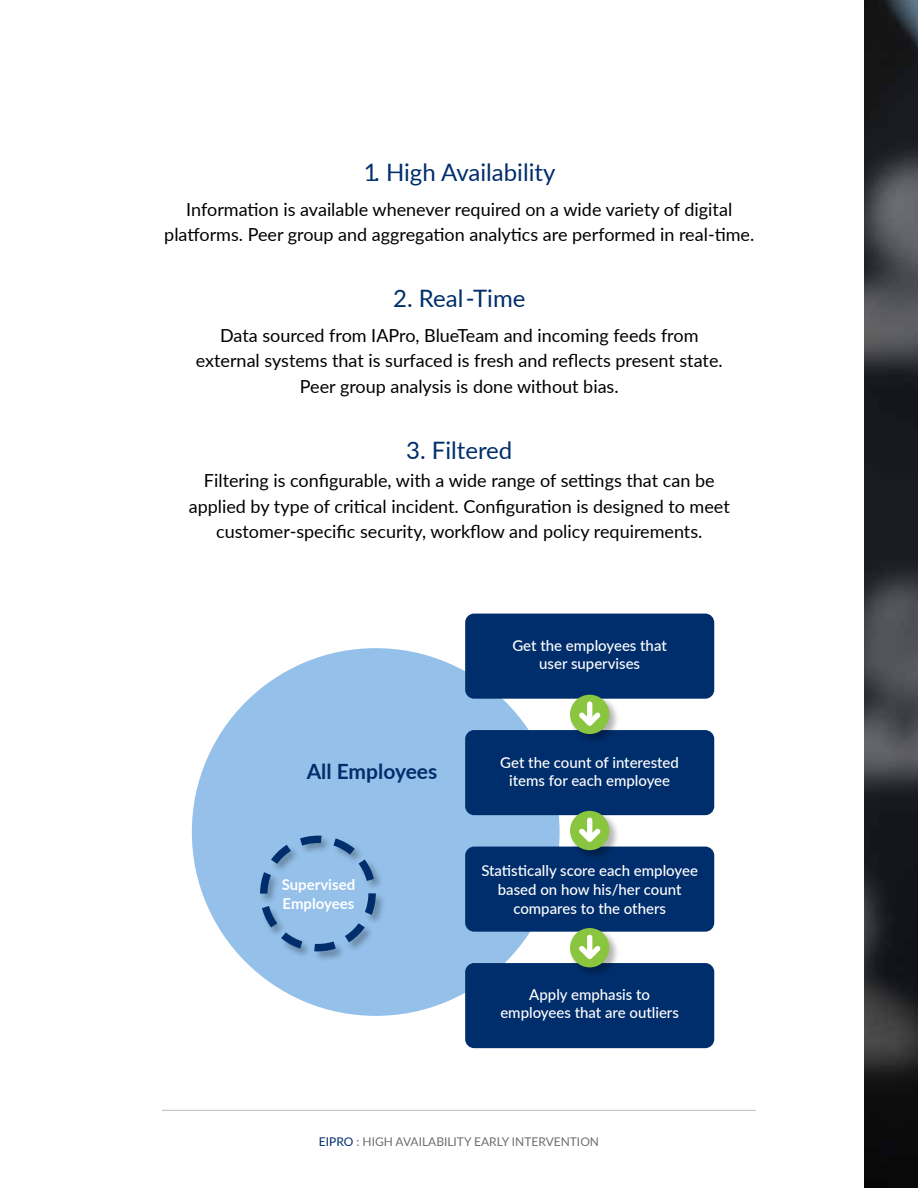
<style>
.page{position:relative;width:918px;height:1188px;background:#fff}
.page>*{position:absolute;margin:0;border:0;box-sizing:border-box;transform-origin:0 0}
.t1{font:24px "Lato";color:#002e6c}
.t2{font:700 21px "Lato";color:#002e6c}
.t3{font:18px/25.5px "Lato";color:#000;text-align:center}
.t4{font:500 15px/18.6px "Lato";color:#fff;text-align:center}
.t5{font:700 15px/18.6px "Lato";color:#fff}
.t6{font:12px "Lato";color:#6d6e70}
.s1{color:#002e6c}
</style>
<div class="page">
<hr style="left:162px;top:1110px;width:594px;height:1px;background:#bbbdc0">
<div style="left:192px;top:648px;width:368px;height:368px;background:#94c0e9;border-radius:50%"></div>
<div style="left:465px;top:614px;width:249px;height:85px;background:#002e6c;border-radius:9px"></div>
<div style="left:465px;top:730px;width:249px;height:85px;background:#002e6c;border-radius:9px"></div>
<div style="left:465px;top:847px;width:249px;height:85px;background:#002e6c;border-radius:9px"></div>
<div style="left:465px;top:963px;width:249px;height:85px;background:#002e6c;border-radius:9px"></div>
<img style="left:566px;top:694px;width:56px;height:46px">
<div style="left:570px;top:695px;width:39px;height:39px;background:#8ac53f;border-radius:50%"></div>
<svg style="left:579px;top:701px;width:22px;height:25px"></svg>
<img style="left:566px;top:810px;width:56px;height:47px">
<div style="left:570px;top:811px;width:39px;height:39px;background:#8ac53f;border-radius:50%"></div>
<svg style="left:579px;top:818px;width:22px;height:24px"></svg>
<img style="left:566px;top:928px;width:56px;height:46px">
<div style="left:570px;top:928px;width:39px;height:39px;background:#8ac53f;border-radius:50%"></div>
<svg style="left:579px;top:935px;width:22px;height:24px"></svg>
<img style="left:260px;top:835px;width:123px;height:125px">
<div style="left:260px;top:836px;width:116px;height:115px;border:7px dashed #002e6c;border-radius:50%"></div>
<img style="left:864px;top:0;width:54px;height:1188px">
<h1 class="t1" style="left:364px;top:155px;width:193px">1. High Availability</h1>
<p class="t3" style="left:164px;top:196px;width:592px">Information is available whenever required on a wide variety of digital platforms. Peer group and aggregation analytics are performed in real-time.</p>
<h1 class="t1" style="left:393px;top:281px;width:134px">2. Real-Time</h1>
<p class="t3" style="left:196px;top:322px;width:528px">Data sourced from IAPro, BlueTeam and incoming feeds from external systems that is surfaced is fresh and reflects present state.<br>Peer group analysis is done without bias.</p>
<h1 class="t1" style="left:406px;top:433px;width:108px">3. Filtered</h1>
<p class="t3" style="left:189px;top:467px;width:543px">Filtering is configurable, with a wide range of settings that can be applied by type of critical incident. Configuration is designed to meet customer-specific security, workflow and policy requirements.</p>
<p class="t2" style="left:307px;top:756px;width:132px">All Employees</p>
<p class="t5" style="left:282px;top:875px;width:75px">Supervised<br>Employees</p>
<p class="t4" style="left:512px;top:635px;width:156px">Get the employees that user supervises</p>
<p class="t4" style="left:500px;top:753px;width:180px">Get the count of interested items for each employee</p>
<p class="t4" style="left:481px;top:861px;width:218px">Statistically score each employee based on how his/her count compares to the others</p>
<p class="t4" style="left:500px;top:984px;width:180px">Apply emphasis to employees that are outliers</p>
<p class="t6" style="left:319px;top:1134px;width:282px"><span class="s1">EIPRO</span> : HIGH AVAILABILITY EARLY INTERVENTION</p>
</div>
